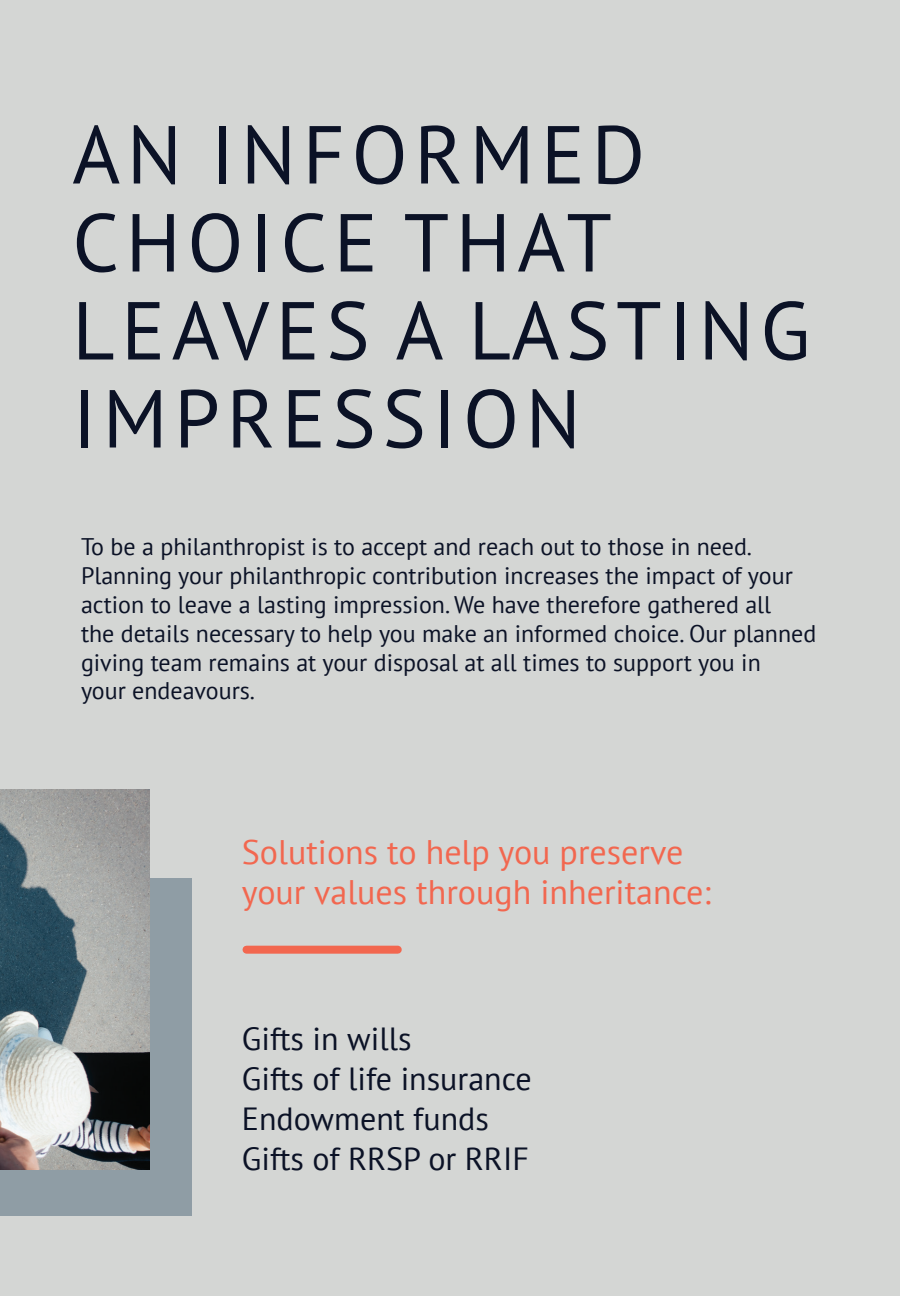
<style>
.page{position:relative;width:900px;height:1296px;background:#d4d6d4}
.page>*{position:absolute;margin:0;border:0;box-sizing:border-box;transform-origin:0 0}
.t1{font:82px/88px "PT Sans";letter-spacing:.08em;color:#0b1226}
.t2{font:34px/40px "PT Sans";color:#f2674f}
.t3{font:32px "PT Sans";color:#0b1226}
.t4{font:24px/28.8px "PT Sans";color:#0b1226}
</style>
<div class="page">
<div style="left:247px;top:946px;width:151px;height:8px;background:#f2674f"></div>
<div style="left:0;top:878px;width:192px;height:338px;background:#8f9da5"></div>
<img style="left:0;top:789px;width:150px;height:381px">
<p class="t1" style="left:72px;top:109px;width:740px">AN INFORMED<br>CHOICE THAT<br>LEAVES A LASTING<br>IMPRESSION</p>
<p class="t4" style="left:81px;top:532px;width:737px">To be a philanthropist is to accept and reach out to those in need.<br>Planning your philanthropic contribution increases the impact of your action to leave a lasting impression. We have therefore gathered all<br>the details necessary to help you make an informed choice. Our planned giving team remains at your disposal at all times to support you in<br>your endeavours.</p>
<p class="t2" style="left:242px;top:831px;width:471px">Solutions to help you preserve your values through inheritance:</p>
<p class="t3" style="left:242px;top:1018px;width:171px">Gifts in wills</p>
<p class="t3" style="left:242px;top:1058px;width:291px">Gifts of life insurance</p>
<p class="t3" style="left:242px;top:1098px;width:248px">Endowment funds</p>
<p class="t3" style="left:242px;top:1138px;width:288px">Gifts of RRSP or RRIF</p>
</div>
